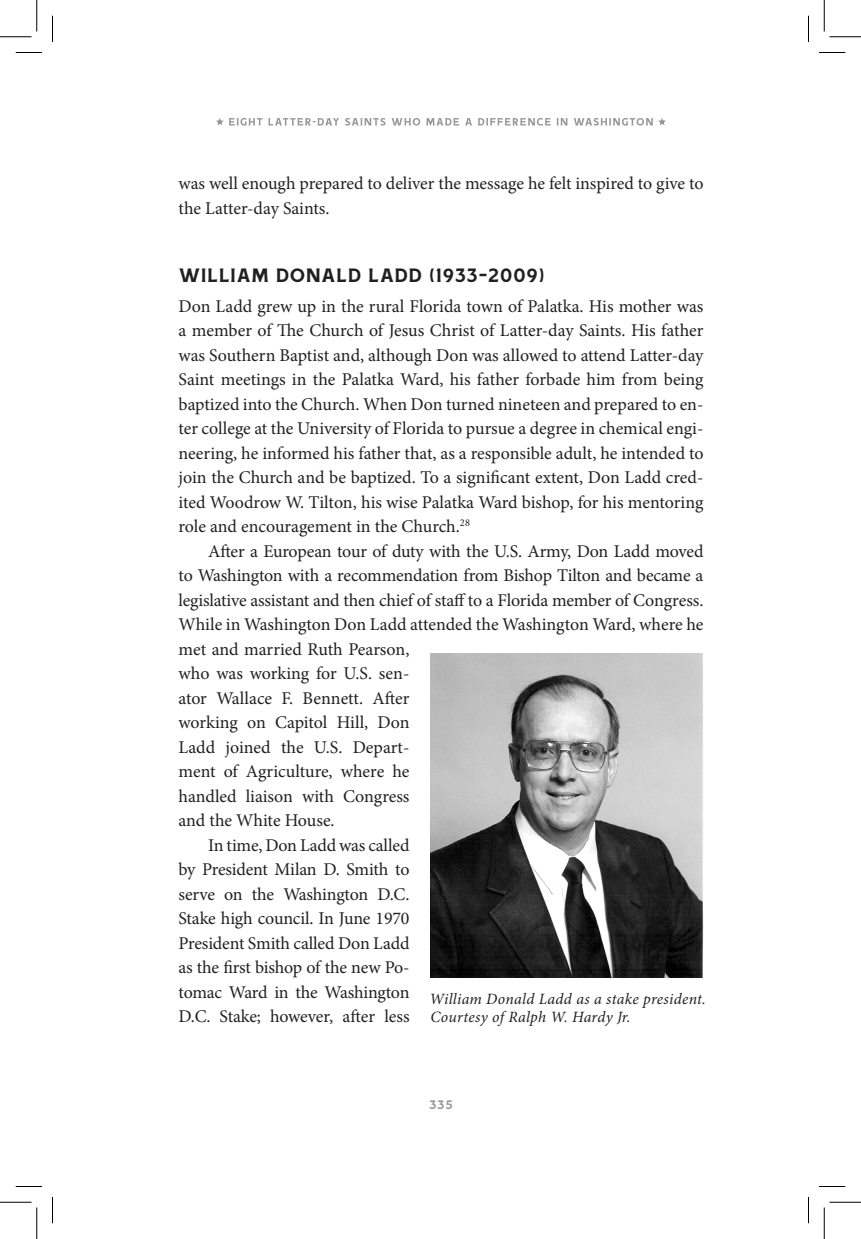
<style>
.page{position:relative;width:861px;height:1239px;background:#fff}
.page>*{position:absolute;margin:0;border:0;box-sizing:border-box;transform-origin:0 0}
.Heading_1{font:19.25px "Neilvard One";letter-spacing:.04em;color:#231f20}
.Body_Indent{font:17.85px/24.5px "Minion Pro";letter-spacing:-.005em;color:#231f20}
.Body_No_Indent{font:17.85px/24.5px "Minion Pro";letter-spacing:-.005em;color:#231f20;text-align:justify}
.t1{font:italic 15.75px/18.4px "Minion Pro";letter-spacing:.015em;color:#231f20}
.t2{font:12.25px "Neilvard One";color:#939598}
</style>
<div class="page">
<svg style="left:216px;top:118px;width:450px;height:8px"></svg>
<img style="left:430px;top:653px;width:274px;height:325px">
<svg style="left:16px;top:52px;width:26px;height:1px"></svg>
<svg style="left:819px;top:52px;width:26px;height:1px"></svg>
<svg style="left:16px;top:1186px;width:26px;height:1px"></svg>
<svg style="left:819px;top:1186px;width:26px;height:1px"></svg>
<svg style="left:52px;top:16px;width:1px;height:26px"></svg>
<svg style="left:52px;top:1197px;width:1px;height:26px"></svg>
<svg style="left:808px;top:16px;width:1px;height:26px"></svg>
<svg style="left:808px;top:1197px;width:1px;height:26px"></svg>
<hr style="left:0;top:36px;width:32px;height:1px;background:#000">
<hr style="left:830px;top:36px;width:31px;height:1px;background:#000">
<hr style="left:0;top:1202px;width:32px;height:1px;background:#000">
<hr style="left:830px;top:1202px;width:31px;height:1px;background:#000">
<hr style="left:36px;top:0;width:1px;height:32px;background:#000">
<hr style="left:36px;top:1208px;width:1px;height:31px;background:#000">
<hr style="left:824px;top:0;width:1px;height:32px;background:#000">
<hr style="left:824px;top:1208px;width:1px;height:31px;background:#000">
<p class="Body_Indent" style="left:178px;top:171px;width:527px">was well enough prepared to deliver the message he felt inspired to give to the Latter-day Saints.</p>
<p class="Heading_1" style="left:178px;top:261px;width:367px">WILLIAM DONALD LADD (1933–2009)</p>
<p class="Body_No_Indent" style="left:178px;top:294px;width:527px">Don Ladd grew up in the rural Florida town of Palatka. His mother was a member of The Church of Jesus Christ of Latter-day Saints. His father was Southern Baptist and, although Don was allowed to attend Latter-day Saint meetings in the Palatka Ward, his father forbade him from being baptized into the Church. When Don turned nineteen and prepared to en&shy;ter college at the University of Florida to pursue a degree in chemical engi&shy;neering, he informed his father that, as a responsible adult, he intended to join the Church and be baptized. To a significant extent, Don Ladd cred&shy;ited Woodrow W. Tilton, his wise Palatka Ward bishop, for his mentoring role and encouragement in the Church.<sup>28</sup></p>
<p class="Body_Indent" style="left:178px;top:539px;width:527px;text-indent:30px">After a European tour of duty with the U.S. Army, Don Ladd moved to Washington with a recommendation from Bishop Tilton and became a legislative assistant and then chief of staff to a Florida member of Congress.<br>While in Washington Don Ladd attended the Washington Ward, where he met and married Ruth Pearson,<br>who was working for U.S. sen-<br>ator Wallace F. Bennett. After<br>working on Capitol Hill, Don<br>Ladd joined the U.S. Depart-<br>ment of Agriculture, where he<br>handled liaison with Congress<br>and the White House.</p>
<p class="Body_Indent" style="left:178px;top:833px;width:233px;text-align:justify;text-indent:30px">In time, Don Ladd was called by President Milan D. Smith to serve on the Washington D.C.<br>Stake high council. In June 1970<br>President Smith called Don Ladd as the first bishop of the new Po&shy;tomac Ward in the Washington D.C. Stake; however, after less</p>
<p class="t1" style="left:430px;top:989px;width:278px">William Donald Ladd as a stake president.<br>Courtesy of Ralph W. Hardy Jr.</p>
<p class="t2" style="left:429px;top:1096px;width:25px">335</p>
</div>
